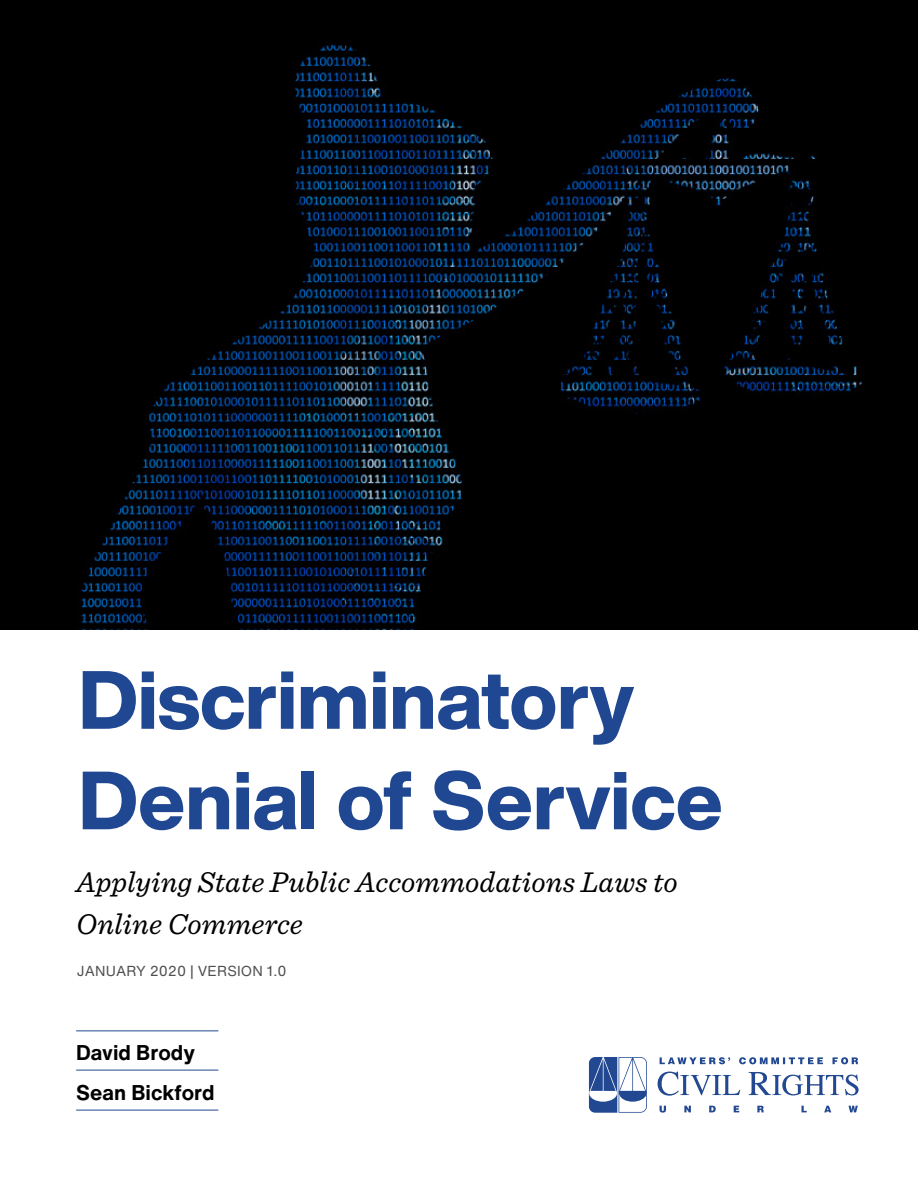
<style>
.page{position:relative;width:918px;height:1188px;background:#fff}
.page>*{position:absolute;margin:0;border:0;box-sizing:border-box;transform-origin:0 0}
.t1{font:800 81px/100.5px "Helvetica Now Display";color:#204892}
.t2{font:italic 30px/42px "Sentinel";letter-spacing:.005em;color:#000}
.t3{font:700 21px/40.5px "Helvetica Now Text";color:#000}
.t4{font:14.25px "Helvetica Now Text";letter-spacing:.01em;color:#4f4f51}
</style>
<div class="page">
<img style="left:0;top:0;width:918px;height:629px">
<svg style="left:660px;top:1057px;width:198px;height:7px"></svg>
<svg style="left:660px;top:1106px;width:198px;height:7px"></svg>
<svg style="left:658px;top:1072px;width:201px;height:24px"></svg>
<svg style="left:589px;top:1057px;width:58px;height:56px"></svg>
<hr style="left:76px;top:1070px;width:142px;height:1px;background:#204892">
<hr style="left:76px;top:1110px;width:142px;height:1px;background:#204892">
<hr style="left:76px;top:1030px;width:142px;height:1px;background:#204892">
<h1 class="t1" style="left:78px;top:650px;width:646px">Discriminatory<br>Denial of Service</h1>
<p class="t2" style="left:76px;top:859px;width:603px">Applying State Public Accommodations Laws to<br>Online Commerce</p>
<p class="t4" style="left:77px;top:960px;width:211px">JANUARY 2020 | VERSION 1.0</p>
<p class="t3" style="left:76px;top:1031px;width:140px">David Brody<br>Sean Bickford</p>
</div>
